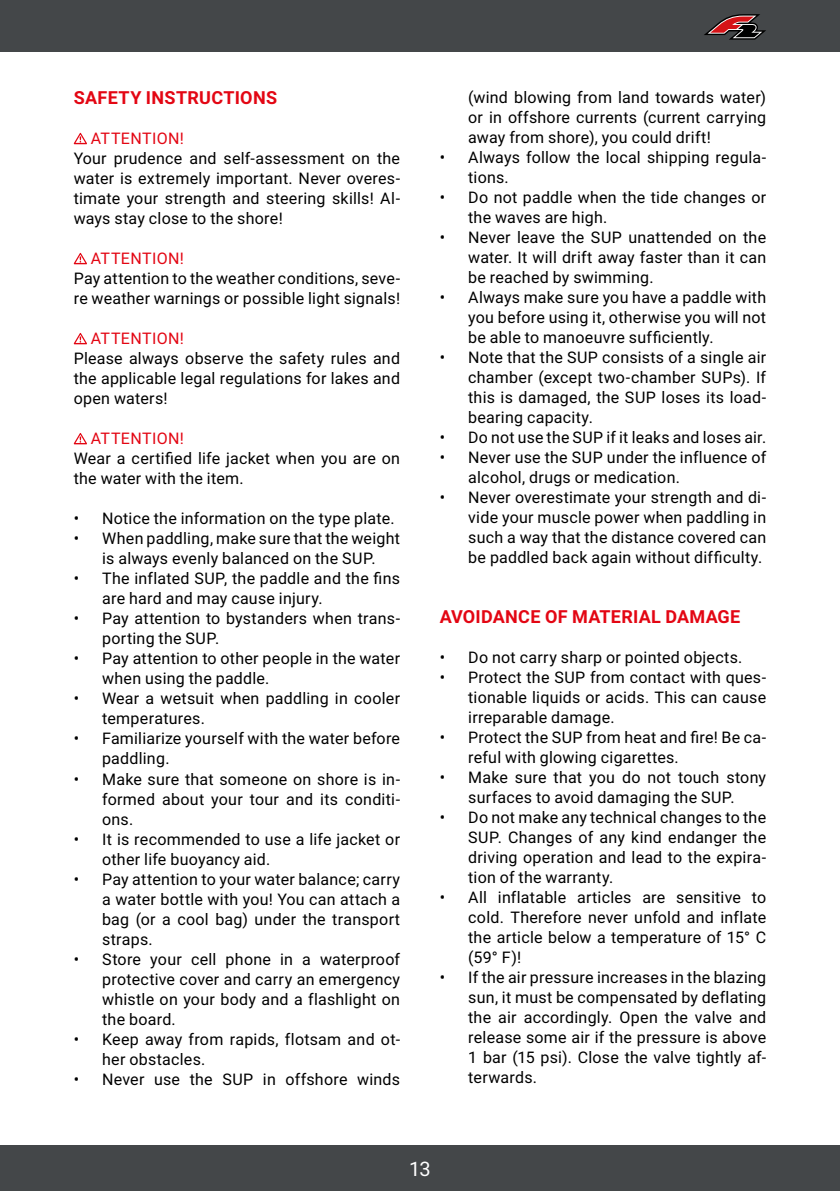
<style>
.page{position:relative;width:840px;height:1191px;background:#fff}
.page>*{position:absolute;margin:0;border:0;box-sizing:border-box;transform-origin:0 0}
.t1{font:20px "Roboto";color:#fff}
.t2{font:700 18px "Roboto";letter-spacing:.015em;color:#e30613}
.t3{font:16px/20px "Roboto";letter-spacing:.015em;color:#000;text-align:justify}
.t4{font:16px "Roboto";letter-spacing:.02em;color:#e30613}
</style>
<div class="page">
<div style="left:0;top:1145px;width:839px;height:46px;background:#444749"></div>
<div style="left:0;top:0;width:839px;height:51px;background:#444749"></div>
<svg style="left:74px;top:133px;width:13px;height:11px"></svg>
<svg style="left:74px;top:253px;width:13px;height:11px"></svg>
<svg style="left:74px;top:333px;width:13px;height:11px"></svg>
<svg style="left:74px;top:433px;width:13px;height:11px"></svg>
<svg style="left:704px;top:14px;width:61px;height:26px"></svg>
<p class="t2" style="left:74px;top:85px;width:205px">SAFETY INSTRUCTIONS</p>
<p class="t4" style="left:91px;top:127px;width:94px">ATTENTION!</p>
<p class="t3" style="left:74px;top:148px;width:327px">Your prudence and self-assessment on the water is extremely important. Never overes&shy;timate your strength and steering skills! Al&shy;ways stay close to the shore!</p>
<p class="t4" style="left:91px;top:247px;width:94px">ATTENTION!</p>
<p class="t3" style="left:74px;top:268px;width:327px">Pay attention to the weather conditions, seve&shy;re weather warnings or possible light signals!</p>
<p class="t4" style="left:91px;top:327px;width:94px">ATTENTION!</p>
<p class="t3" style="left:74px;top:348px;width:327px">Please always observe the safety rules and the applicable legal regulations for lakes and open waters!</p>
<p class="t4" style="left:91px;top:427px;width:94px">ATTENTION!</p>
<p class="t3" style="left:74px;top:448px;width:327px">Wear a certified life jacket when you are on the water with the item.</p>
<p class="t3" style="left:74px;top:508px;width:322px">• Notice the information on the type plate.</p>
<p class="t3" style="left:74px;top:528px;width:327px;text-align:center">• When paddling, make sure that the weight is always evenly balanced on the SUP.</p>
<p class="t3" style="left:102px;top:568px;width:299px;text-indent:-28px">• The inflated SUP, the paddle and the fins are hard and may cause injury.</p>
<p class="t3" style="left:102px;top:608px;width:299px;text-indent:-28px">• Pay attention to bystanders when trans&shy;porting the SUP.</p>
<p class="t3" style="left:102px;top:648px;width:299px;text-indent:-28px">• Pay attention to other people in the water when using the paddle.</p>
<p class="t3" style="left:102px;top:688px;width:299px;text-indent:-28px">• Wear a wetsuit when paddling in cooler temperatures.</p>
<p class="t3" style="left:102px;top:728px;width:299px;text-indent:-28px">• Familiarize yourself with the water before paddling.</p>
<p class="t3" style="left:102px;top:768px;width:299px;text-indent:-28px">• Make sure that someone on shore is in&shy;formed about your tour and its conditi&shy;ons.</p>
<p class="t3" style="left:102px;top:828px;width:299px;text-indent:-28px">• It is recommended to use a life jacket or other life buoyancy aid.</p>
<p class="t3" style="left:102px;top:868px;width:299px;text-indent:-28px">• Pay attention to your water balance; carry a water bottle with you! You can attach a bag (or a cool bag) under the transport straps.</p>
<p class="t3" style="left:102px;top:948px;width:299px;text-indent:-28px">• Store your cell phone in a waterproof protective cover and carry an emergency whistle on your body and a flashlight on the board.</p>
<p class="t3" style="left:102px;top:1028px;width:299px;text-indent:-28px">• Keep away from rapids, flotsam and ot&shy;her obstacles.</p>
<p class="t3" style="left:74px;top:1068px;width:328px">• Never use the SUP in offshore winds</p>
<p class="t3" style="left:468px;top:86px;width:299px">(wind blowing from land towards water) or in offshore currents (current carrying away from shore), you could drift!</p>
<p class="t3" style="left:468px;top:146px;width:299px;text-indent:-28px">• Always follow the local shipping regula&shy;tions.</p>
<p class="t3" style="left:468px;top:186px;width:299px;text-indent:-28px">• Do not paddle when the tide changes or the waves are high.</p>
<p class="t3" style="left:468px;top:226px;width:299px;text-indent:-28px">• Never leave the SUP unattended on the water. It will drift away faster than it can be reached by swimming.</p>
<p class="t3" style="left:468px;top:286px;width:299px;text-indent:-28px">• Always make sure you have a paddle with you before using it, otherwise you will not be able to manoeuvre sufficiently.</p>
<p class="t3" style="left:468px;top:346px;width:299px;text-indent:-28px">• Note that the SUP consists of a single air chamber (except two-chamber SUPs). If this is damaged, the SUP loses its load&shy;bearing capacity.</p>
<p class="t3" style="left:439px;top:426px;width:328px">• Do not use the SUP if it leaks and loses air.</p>
<p class="t3" style="left:468px;top:446px;width:299px;text-indent:-28px">• Never use the SUP under the influence of alcohol, drugs or medication.</p>
<p class="t3" style="left:468px;top:486px;width:299px;text-indent:-28px">• Never overestimate your strength and di&shy;vide your muscle power when paddling in such a way that the distance covered can be paddled back again without difficulty.</p>
<p class="t2" style="left:439px;top:604px;width:302px">AVOIDANCE OF MATERIAL DAMAGE</p>
<p class="t3" style="left:439px;top:646px;width:304px">• Do not carry sharp or pointed objects.</p>
<p class="t3" style="left:468px;top:666px;width:299px;text-indent:-28px">• Protect the SUP from contact with ques&shy;tionable liquids or acids. This can cause irreparable damage.</p>
<p class="t3" style="left:468px;top:726px;width:299px;text-indent:-28px">• Protect the SUP from heat and fire! Be ca&shy;reful with glowing cigarettes.</p>
<p class="t3" style="left:439px;top:766px;width:327px;text-align:center">• Make sure that you do not touch stony surfaces to avoid damaging the SUP.</p>
<p class="t3" style="left:468px;top:806px;width:299px;text-indent:-28px">• Do not make any technical changes to the SUP. Changes of any kind endanger the driving operation and lead to the expira&shy;tion of the warranty.</p>
<p class="t3" style="left:468px;top:886px;width:299px;text-indent:-28px">• All inflatable articles are sensitive to cold. Therefore never unfold and inflate the article below a temperature of 15° C (59° F)!</p>
<p class="t3" style="left:468px;top:966px;width:299px;text-indent:-28px">• If the air pressure increases in the blazing sun, it must be compensated by deflating the air accordingly. Open the valve and release some air if the pressure is above 1 bar (15 psi). Close the valve tightly af&shy;terwards.</p>
<p class="t1" style="left:409px;top:1154px;width:23px">13</p>
</div>
